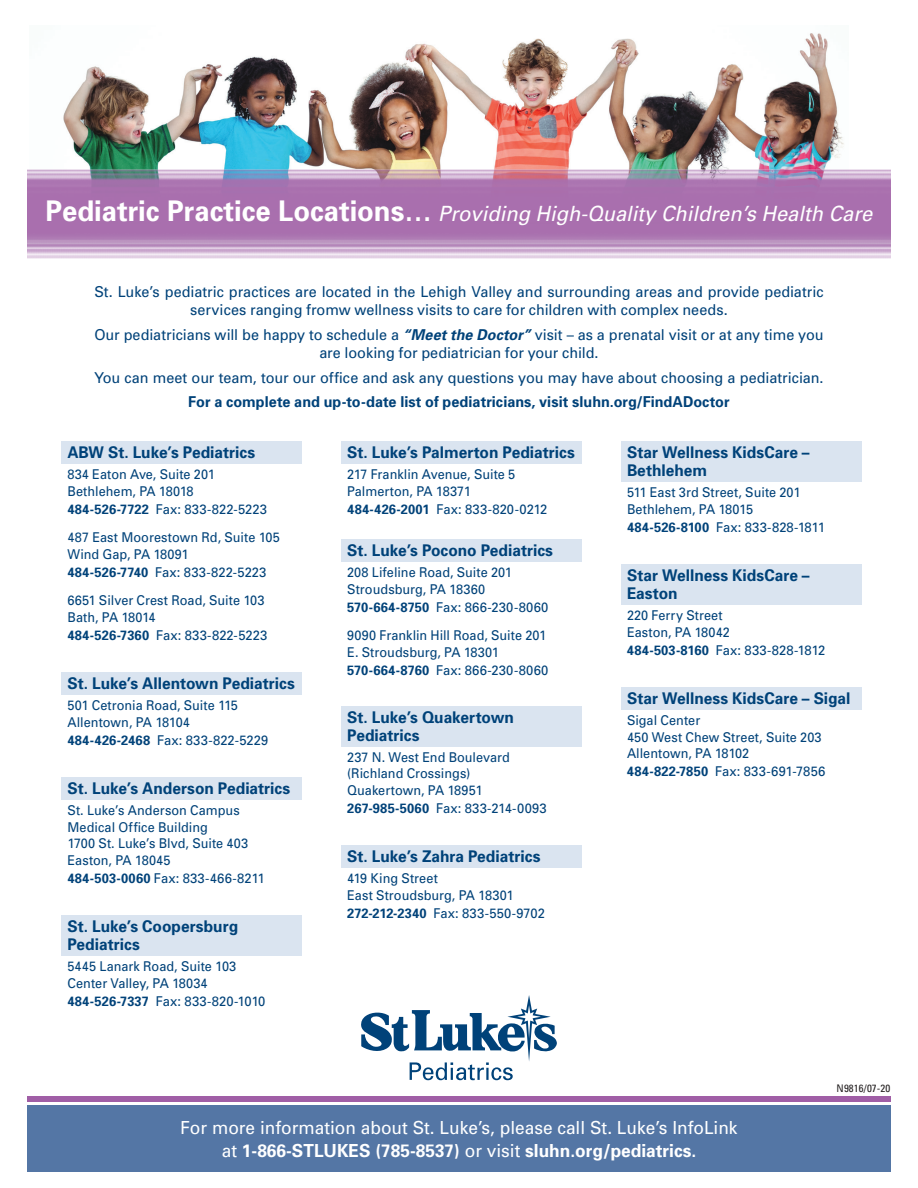
<style>
.page{position:relative;width:918px;height:1188px;background:#fff}
.page>*{position:absolute;margin:0;border:0;box-sizing:border-box;transform-origin:0 0}
.t1{font:italic 21px "Univers";color:#fff;scale:.96 1}
.t2{font:18px/22.5px "Univers";color:#fff;text-align:center;scale:.96 1}
.t3{font:700 16.2px/18px "Univers";color:#004279;scale:.96 1}
.t4{font:15px/18px "Univers";color:#004279;text-align:center;scale:.96 1}
.t5{font:700 15px "Univers";letter-spacing:.005em;color:#004279;scale:.96 1}
.t6{font:13.5px/16.5px "Univers";color:#004279;scale:.94 1}
.t7{font:13.5px/28.5px "Univers";color:#004279;scale:.96 1}
.t8{font:condensed 10.5px "Univers";letter-spacing:.01em;color:#231f20;scale:1.04 1}
.s1{font-weight:700;font-style:normal;font-size:28.5px}
.s2{font-weight:700;font-style:italic}
.s3{font-weight:700}
</style>
<div class="page">
<div style="left:62px;top:441px;width:240px;height:23px;background:#dae4f0"></div>
<div style="left:62px;top:672px;width:240px;height:23px;background:#dae4f0"></div>
<div style="left:62px;top:777px;width:240px;height:23px;background:#dae4f0"></div>
<div style="left:62px;top:915px;width:240px;height:41px;background:#dae4f0"></div>
<div style="left:341px;top:441px;width:241px;height:23px;background:#dae4f0"></div>
<div style="left:341px;top:540px;width:241px;height:22px;background:#dae4f0"></div>
<div style="left:341px;top:706px;width:241px;height:40px;background:#dae4f0"></div>
<div style="left:341px;top:846px;width:241px;height:22px;background:#dae4f0"></div>
<div style="left:621px;top:441px;width:241px;height:41px;background:#dae4f0"></div>
<div style="left:621px;top:564px;width:241px;height:41px;background:#dae4f0"></div>
<div style="left:621px;top:687px;width:241px;height:23px;background:#dae4f0"></div>
<svg style="left:361px;top:995px;width:196px;height:85px"></svg>
<img style="left:63px;top:33px;width:781px;height:125px">
<img style="left:27px;top:158px;width:864px;height:101px">
<div style="left:27px;top:1097px;width:864px;height:5px;background:#a05ea6"></div>
<div style="left:27px;top:1105px;width:864px;height:67px;background:#5476a5"></div>
<h1 class="t1" style="left:46px;top:201px;width:863px"><span class="s1">Pediatric Practice Locations…</span> Providing High-Quality Children’s Health Care</h1>
<p class="t4" style="left:94px;top:282px;width:761px">St. Luke’s pediatric practices are located in the Lehigh Valley and surrounding areas and provide pediatric services ranging fromw wellness visits to care for children with complex needs.</p>
<p class="t4" style="left:94px;top:325px;width:761px">Our pediatricians will be happy to schedule a <span class="s2">“Meet the Doctor”</span> visit – as a prenatal visit or at any time you are looking for pediatrician for your child.</p>
<p class="t4" style="left:94px;top:368px;width:761px">You can meet our team, tour our office and ask any questions you may have about choosing a pediatrician.</p>
<p class="t5" style="left:188px;top:392px;width:565px">For a complete and up-to-date list of pediatricians, visit sluhn.org/FindADoctor</p>
<p class="t3" style="left:68px;top:443px;width:197px">ABW St. Luke’s Pediatrics</p>
<p class="t6" style="left:68px;top:466px;width:158px">834 Eaton Ave, Suite 201<br>Bethlehem, PA 18018</p>
<p class="t7" style="left:67px;top:494px;width:223px"><span class="s3">484-526-7722</span> Fax: 833-822-5223<br>487 East Moorestown Rd, Suite 105</p>
<p class="t6" style="left:68px;top:545px;width:213px;line-height:18px">Wind Gap, PA 18091<br><span class="s3">484-526-7740</span> Fax: 833-822-5223</p>
<p class="t6" style="left:68px;top:592px;width:211px">6651 Silver Crest Road, Suite 103<br>Bath, PA 18014</p>
<p class="t7" style="left:67px;top:620px;width:210px"><span class="s3">484-526-7360</span> Fax: 833-822-5223</p>
<p class="t3" style="left:68px;top:674px;width:238px">St. Luke’s Allentown Pediatrics</p>
<p class="t6" style="left:68px;top:697px;width:183px">501 Cetronia Road, Suite 115<br>Allentown, PA 18104</p>
<p class="t7" style="left:68px;top:725px;width:211px"><span class="s3">484-426-2468</span> Fax: 833-822-5229</p>
<p class="t3" style="left:68px;top:779px;width:234px">St. Luke’s Anderson Pediatrics</p>
<p class="t6" style="left:68px;top:802px;width:194px">St. Luke’s Anderson Campus<br>Medical Office Building<br>1700 St. Luke’s Blvd, Suite 403<br>Easton, PA 18045</p>
<p class="t7" style="left:67px;top:863px;width:207px"><span class="s3">484-503-0060</span> Fax: 833-466-8211</p>
<p class="t3" style="left:68px;top:917px;width:179px">St. Luke’s Coopersburg<br>Pediatrics</p>
<p class="t6" style="left:68px;top:958px;width:181px">5445 Lanark Road, Suite 103<br>Center Valley, PA 18034</p>
<p class="t7" style="left:67px;top:986px;width:208px"><span class="s3">484-526-7337</span> Fax: 833-820-1010</p>
<p class="t3" style="left:347px;top:443px;width:239px">St. Luke’s Palmerton Pediatrics</p>
<p class="t6" style="left:347px;top:466px;width:180px">217 Franklin Avenue, Suite 5<br>Palmerton, PA 18371</p>
<p class="t7" style="left:347px;top:494px;width:210px"><span class="s3">484-426-2001</span> Fax: 833-820-0212</p>
<p class="t3" style="left:347px;top:541px;width:216px">St. Luke’s Pocono Pediatrics</p>
<p class="t6" style="left:347px;top:564px;width:177px">208 Lifeline Road, Suite 201<br>Stroudsburg, PA 18360</p>
<p class="t7" style="left:347px;top:593px;width:211px"><span class="s3">570-664-8750</span> Fax: 866-230-8060<br>9090 Franklin Hill Road, Suite 201</p>
<p class="t6" style="left:347px;top:643px;width:216px;line-height:18px">E. Stroudsburg, PA 18301<br><span class="s3">570-664-8760</span> Fax: 866-230-8060</p>
<p class="t3" style="left:347px;top:707px;width:175px">St. Luke’s Quakertown<br>Pediatrics</p>
<p class="t6" style="left:347px;top:749px;width:175px">237 N. West End Boulevard (Richland Crossings)<br>Quakertown, PA 18951</p>
<p class="t7" style="left:347px;top:794px;width:209px"><span class="s3">267-985-5060</span> Fax: 833-214-0093</p>
<p class="t3" style="left:347px;top:847px;width:203px">St. Luke’s Zahra Pediatrics</p>
<p class="t6" style="left:347px;top:870px;width:178px">419 King Street<br>East Stroudsburg, PA 18301</p>
<p class="t7" style="left:347px;top:899px;width:207px"><span class="s3">272-212-2340</span> Fax: 833-550-9702</p>
<p class="t3" style="left:627px;top:443px;width:192px">Star Wellness KidsCare –<br>Bethlehem</p>
<p class="t6" style="left:627px;top:484px;width:186px">511 East 3rd Street, Suite 201<br>Bethlehem, PA 18015</p>
<p class="t7" style="left:627px;top:512px;width:208px"><span class="s3">484-526-8100</span> Fax: 833-828-1811</p>
<p class="t3" style="left:627px;top:566px;width:192px">Star Wellness KidsCare –<br>Easton</p>
<p class="t6" style="left:627px;top:607px;width:111px">220 Ferry Street<br>Easton, PA 18042</p>
<p class="t7" style="left:627px;top:635px;width:208px"><span class="s3">484-503-8160</span> Fax: 833-828-1812</p>
<p class="t3" style="left:627px;top:689px;width:234px">Star Wellness KidsCare – Sigal</p>
<p class="t6" style="left:627px;top:712px;width:209px">Sigal Center<br>450 West Chew Street, Suite 203<br>Allentown, PA 18102</p>
<p class="t7" style="left:627px;top:757px;width:208px"><span class="s3">484-822-7850</span> Fax: 833-691-7856</p>
<p class="t8" style="left:837px;top:1082px;width:53px">N9816/07-20</p>
<h2 class="t2" style="left:180px;top:1116px;width:582px">For more information about St. Luke’s, please call St. Luke’s InfoLink at <span class="s3">1-866-STLUKES (785-8537)</span> or visit <span class="s3">sluhn.org/pediatrics.</span></h2>
</div>
